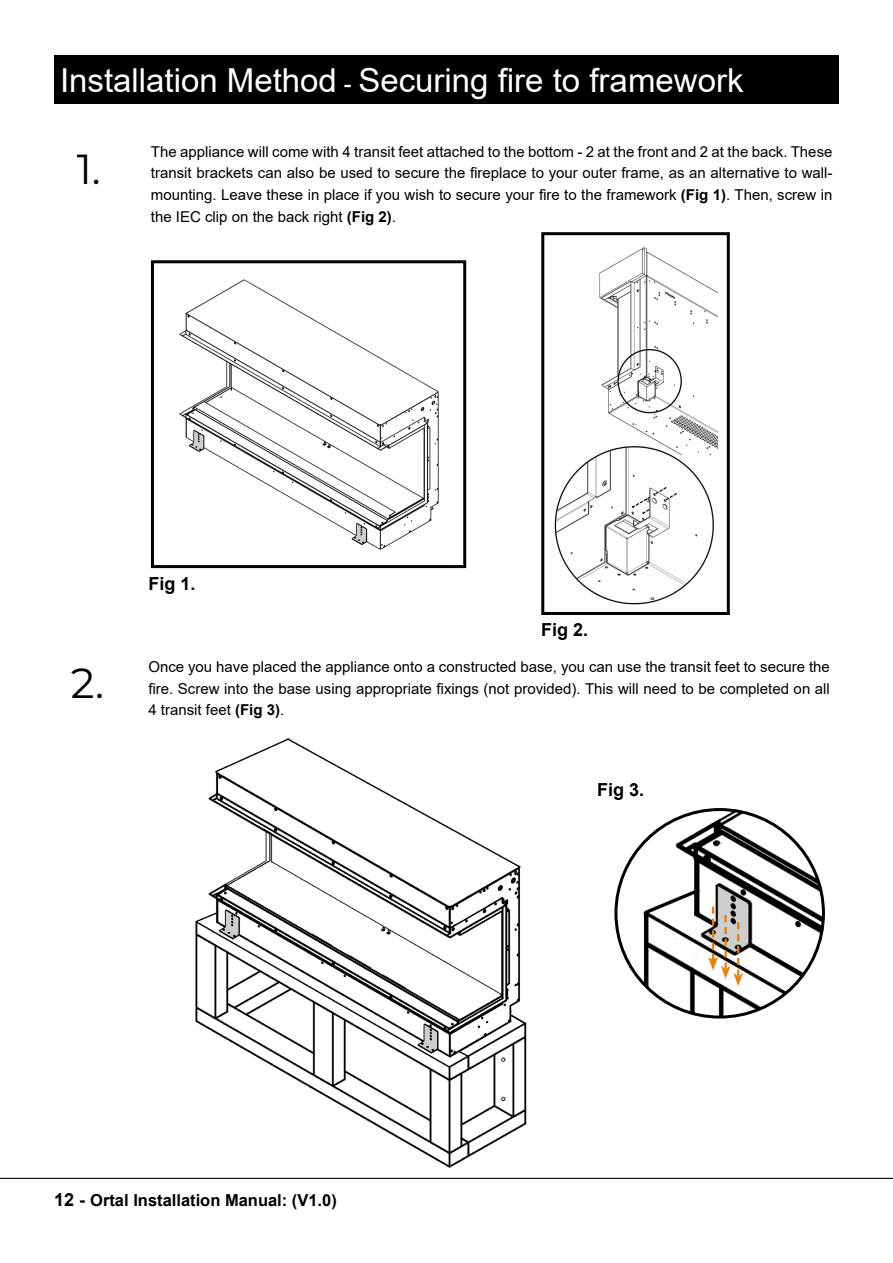
<style>
.page{position:relative;width:893px;height:1263px;background:#fff}
.page>*{position:absolute;margin:0;border:0;box-sizing:border-box;transform-origin:0 0}
.t1{font:42px "Montserrat";color:#000}
.t2{font:33px "Arial";color:#fff}
.t3{font:700 18px "Arial";color:#000}
.t4{font:700 16.5px "Arial";color:#000}
.t5{font:15px/21.6px "Arial";color:#000;text-align:justify}
.s1{font-size:24px}
.s2{font-weight:700}
.s3{font-size:18px}
</style>
<div class="page">
<div style="left:54px;top:55px;width:785px;height:49px;background:#000"></div>
<img style="left:179px;top:279px;width:260px;height:271px">
<div style="left:151px;top:260px;width:315px;height:308px;border:3px solid #000"></div>
<img style="left:554px;top:247px;width:164px;height:358px">
<div style="left:541px;top:232px;width:189px;height:383px;border:3px solid #000"></div>
<img style="left:195px;top:738px;width:332px;height:430px">
<img style="left:616px;top:809px;width:207px;height:208px;border-radius:104px">
<hr style="left:0;top:1178px;width:893px;height:1px;background:#000">
<svg style="left:708px;top:907px;width:35px;height:79px"></svg>
<h2 class="t2" style="left:60px;top:57px;width:685px">Installation Method <span class="s1">-</span> Securing fire to framework</h2>
<h1 class="t1" style="left:77px;top:140px;width:26px">1.</h1>
<p class="t5" style="left:151px;top:141px;width:683px">The appliance will come with 4 transit feet attached to the bottom - 2 at the front and 2 at the back. These transit brackets can also be used to secure the fireplace to your outer frame, as an alternative to wall&shy;mounting. Leave these in place if you wish to secure your fire to the framework <span class="s2">(Fig 1)</span>. Then, screw in the IEC clip on the back right <span class="s2">(Fig 2)</span>.</p>
<h1 class="t1" style="left:71px;top:654px;width:35px">2.</h1>
<p class="t3" style="left:148px;top:571px;width:49px">Fig 1.</p>
<p class="t3" style="left:541px;top:617px;width:49px">Fig 2.</p>
<p class="t5" style="left:148px;top:656px;width:683px">Once you have placed the appliance onto a constructed base, you can use the transit feet to secure the fire. Screw into the base using appropriate fixings (not provided). This will need to be completed on all 4 transit feet <span class="s2">(Fig 3)</span>.</p>
<p class="t3" style="left:597px;top:777px;width:49px">Fig 3.</p>
<p class="t4" style="left:54px;top:1189px;width:284px"><span class="s3">12 -</span> Ortal Installation Manual: (V1.0)</p>
</div>
